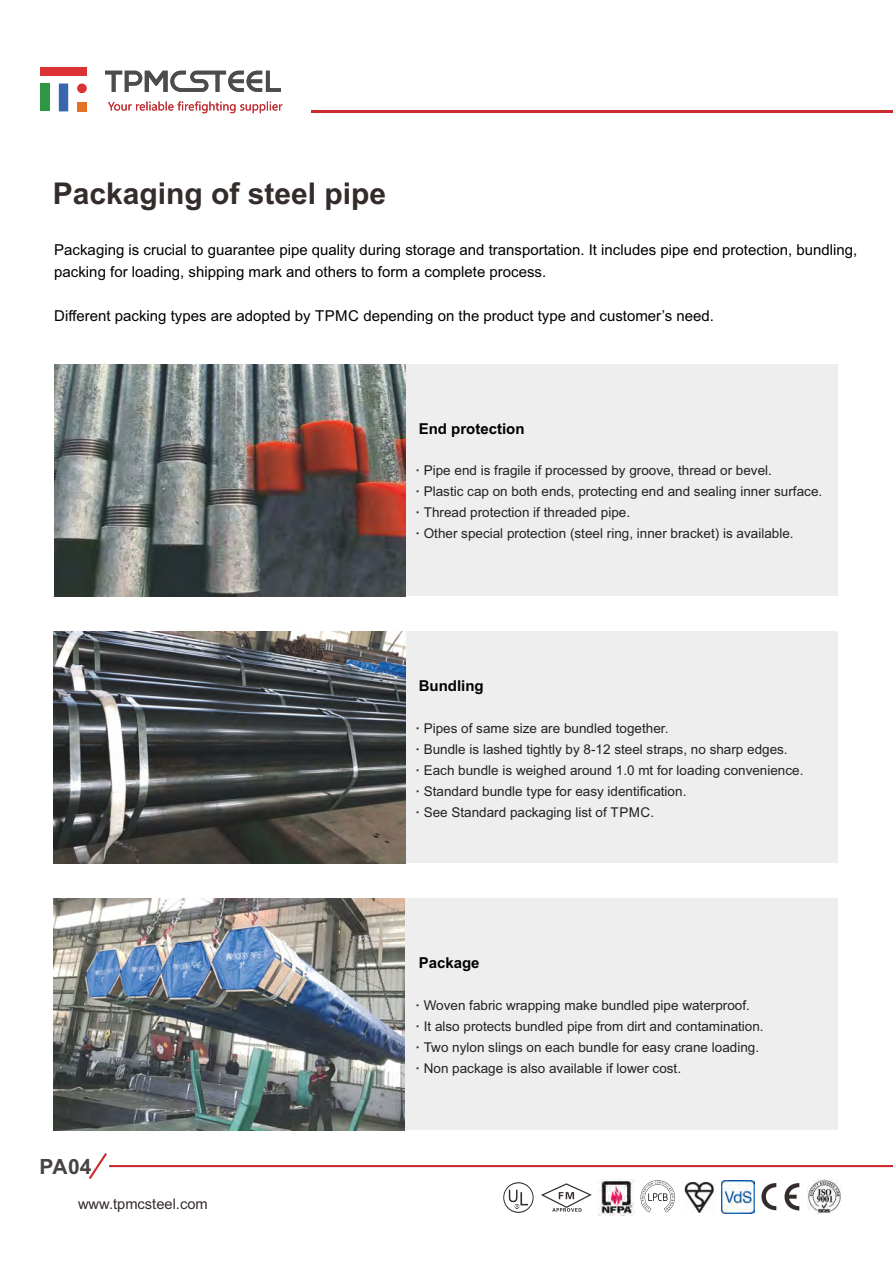
<style>
.page{position:relative;width:893px;height:1263px;background:#fff}
.page>*{position:absolute;margin:0;border:0;box-sizing:border-box;transform-origin:0 0}
.t1{font:700 30px "Arial";color:#332c2b}
.t2{font:700 21px "Arial";color:#474443}
.t3{font:15px/21.8px "Arial";color:#000}
.t4{font:700 15px "Arial";color:#000}
.t5{font:14.7px "Arial";color:#332c2b}
.t6{font:13.5px/21.1px "Arial";color:#222}
.s1{font-weight:700;color:#332c2b}
</style>
<div class="page">
<div style="left:54px;top:898px;width:784px;height:232px;background:#eeeeef"></div>
<div style="left:54px;top:364px;width:784px;height:232px;background:#eeeeef"></div>
<img style="left:54px;top:364px;width:351px;height:232px">
<div style="left:54px;top:631px;width:784px;height:232px;background:#eeeeef"></div>
<img style="left:54px;top:631px;width:351px;height:232px">
<hr style="left:109px;top:1165px;width:784px;height:2px;background:#cb2a2f">
<svg style="left:89px;top:1153px;width:18px;height:26px"></svg>
<img style="left:54px;top:898px;width:351px;height:232px">
<hr style="left:311px;top:110px;width:582px;height:3px;background:#cb2a2f">
<div style="left:41px;top:67px;width:46px;height:9px;background:#dc3234"></div>
<div style="left:59px;top:84px;width:9px;height:27px;background:#3767af"></div>
<div style="left:77px;top:102px;width:10px;height:9px;background:#e57129"></div>
<div style="left:41px;top:84px;width:9px;height:27px;background:#2e9744"></div>
<div style="left:77px;top:84px;width:10px;height:9px;background:#dc3234;border-radius:50%"></div>
<svg style="left:105px;top:71px;width:176px;height:21px"></svg>
<svg style="left:108px;top:101px;width:174px;height:12px"></svg>
<svg style="left:761px;top:1183px;width:38px;height:27px"></svg>
<img style="left:598px;top:1180px;width:36px;height:36px">
<img style="left:684px;top:1182px;width:30px;height:31px">
<svg style="left:640px;top:1180px;width:35px;height:32px"></svg>
<img style="left:721px;top:1180px;width:34px;height:33px">
<img style="left:807px;top:1179px;width:34px;height:35px">
<svg style="left:541px;top:1183px;width:51px;height:29px"></svg>
<svg style="left:503px;top:1182px;width:31px;height:31px"></svg>
<h1 class="t1" style="left:53px;top:182px;width:335px">Packaging of steel pipe</h1>
<p class="t3" style="left:54px;top:241px;width:804px">Packaging is crucial to guarantee pipe quality during storage and transportation. It includes pipe end protection, bundling, packing for loading, shipping mark and others to form a complete process.</p>
<p class="t3" style="left:54px;top:306px;width:661px">Different packing types are adopted by TPMC depending on the product type and customer’s need.</p>
<p class="t4" style="left:419px;top:423px;width:107px">End protection</p>
<p class="t6" style="left:415px;top:461px;width:408px"><span class="s1">·</span> Pipe end is fragile if processed by groove, thread or bevel.<br><span class="s1">·</span> Plastic cap on both ends, protecting end and sealing inner surface. <span class="s1">·</span> Thread protection if threaded pipe.<br><span class="s1">·</span> Other special protection (steel ring, inner bracket) is available.</p>
<p class="t4" style="left:419px;top:680px;width:66px">Bundling</p>
<p class="t6" style="left:415px;top:719px;width:389px"><span class="s1">·</span> Pipes of same size are bundled together.<br><span class="s1">·</span> Bundle is lashed tightly by 8-12 steel straps, no sharp edges.<br><span class="s1">·</span> Each bundle is weighed around 1.0 mt for loading convenience. <span class="s1">·</span> Standard bundle type for easy identification.<br><span class="s1">·</span> See Standard packaging list of TPMC.</p>
<h2 class="t2" style="left:39px;top:1158px;width:54px">PA04</h2>
<p class="t5" style="left:78px;top:1198px;width:131px">www.tpmcsteel.com</p>
<p class="t4" style="left:419px;top:957px;width:62px">Package</p>
<p class="t6" style="left:415px;top:996px;width:350px"><span class="s1">·</span> Woven fabric wrapping make bundled pipe waterproof.<br><span class="s1">·</span> It also protects bundled pipe from dirt and contamination. <span class="s1">·</span> Two nylon slings on each bundle for easy crane loading. <span class="s1">·</span> Non package is also available if lower cost.</p>
</div>
